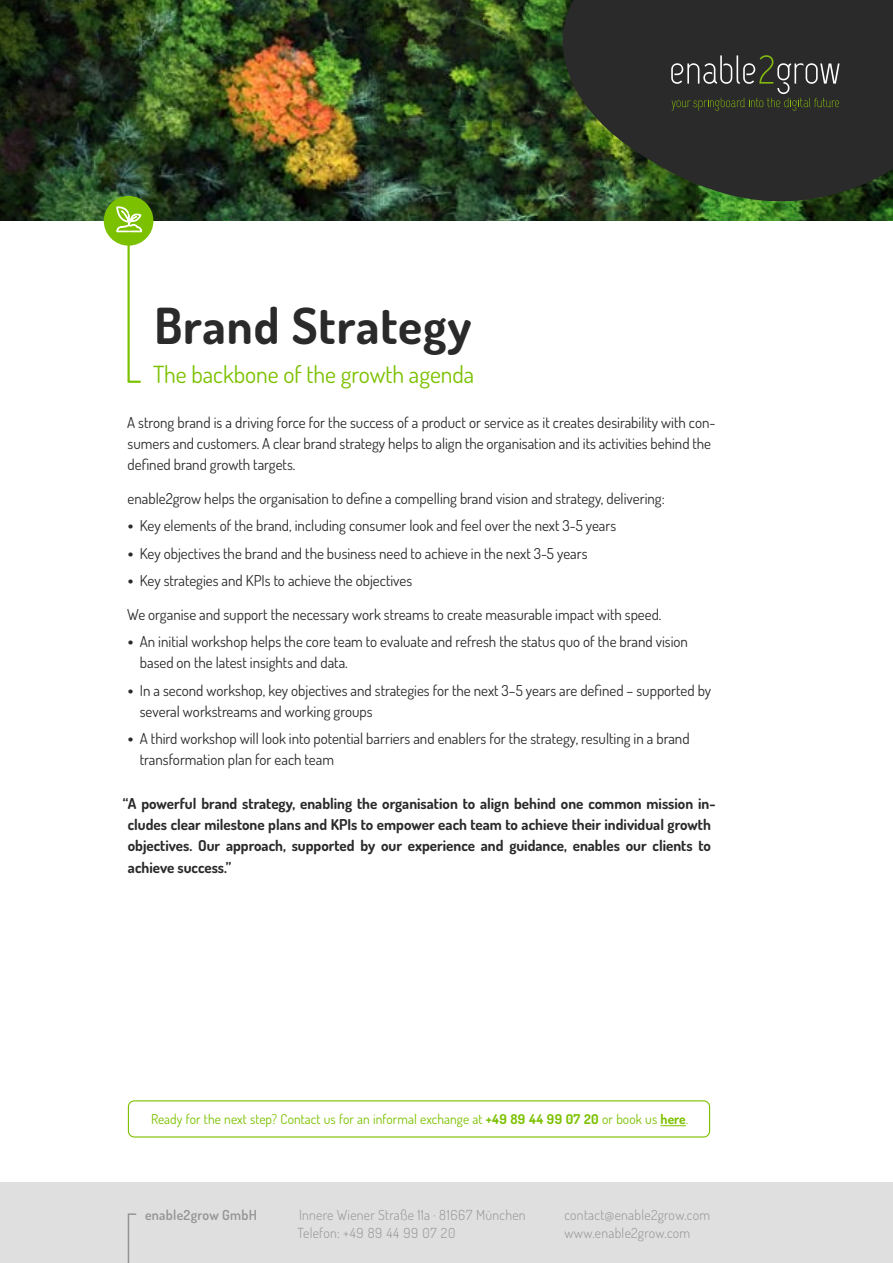
<style>
.page{position:relative;width:893px;height:1263px;background:#fff}
.page>*{position:absolute;margin:0;border:0;box-sizing:border-box;transform-origin:0 0}
.t1{font:700 49.65px "Dosis";letter-spacing:.02em;color:#2a2a2a}
.t2{font:23.7px "Dosis";color:#7cc100}
.t3{font:15px/21px "Dosis";color:#2a2a2a}
.t4{font:700 15px/21px "Dosis";color:#2a2a2a}
.t5{font:300 13.8px/18px "Dosis";letter-spacing:.02em;color:#949494}
.t6{font:600 13.8px "Dosis";letter-spacing:.02em;color:#949494}
.t7{font:13.5px "Dosis";letter-spacing:.005em;color:#7cc100}
.s1{font-weight:800}
.s2{font-weight:700}
</style>
<div class="page">
<img style="left:218px;top:0;width:675px;height:221px">
<img style="left:0;top:0;width:218px;height:221px">
<div style="left:0;top:1182px;width:893px;height:81px;background:#dfdfdf"></div>
<svg style="left:127px;top:1213px;width:10px;height:50px"></svg>
<svg style="left:660px;top:1125px;width:26px;height:1px"></svg>
<div style="left:128px;top:1100px;width:582px;height:37px;border:1px solid #7cc100;border-radius:6px"></div>
<svg style="left:555px;top:0;width:338px;height:218px;background:#2b3426"></svg>
<svg style="left:671px;top:55px;width:169px;height:56px;background:#40423b"></svg>
<div style="left:104px;top:196px;width:49px;height:50px;background:#7cc100;border-radius:50%"></div>
<svg style="left:116px;top:207px;width:26px;height:176px"></svg>
<h1 class="t1" style="left:154px;top:291px;width:318px">Brand Strategy</h1>
<h2 class="t2" style="left:153px;top:358px;width:323px">The backbone of the growth agenda</h2>
<p class="t3" style="left:127px;top:412px;width:590px">A strong brand is a driving force for the success of a product or service as it creates desirability with con&shy;sumers and customers. A clear brand strategy helps to align the organisation and its activities behind the defined brand growth targets.</p>
<p class="t3" style="left:128px;top:487px;width:539px">enable2grow helps the organisation to define a compelling brand vision and strategy, delivering:</p>
<p class="t3" style="left:128px;top:515px;width:490px"><span class="s1">•</span> Key elements of the brand, including consumer look and feel over the next 3-5 years</p>
<p class="t3" style="left:128px;top:542px;width:461px"><span class="s1">•</span> Key objectives the brand and the business need to achieve in the next 3-5 years</p>
<p class="t3" style="left:128px;top:569px;width:286px"><span class="s1">•</span> Key strategies and KPIs to achieve the objectives</p>
<p class="t3" style="left:127px;top:603px;width:536px">We organise and support the necessary work streams to create measurable impact with speed.</p>
<p class="t3" style="left:140px;top:631px;width:550px;text-indent:-12px"><span class="s1">•</span> An initial workshop helps the core team to evaluate and refresh the status quo of the brand vision based on the latest insights and data.</p>
<p class="t3" style="left:140px;top:679px;width:573px;text-indent:-12px"><span class="s1">•</span> In a second workshop, key objectives and strategies for the next 3–5 years are defined – supported by several workstreams and working groups</p>
<p class="t3" style="left:140px;top:727px;width:551px;text-indent:-12px"><span class="s1">•</span> A third workshop will look into potential barriers and enablers for the strategy, resulting in a brand transformation plan for each team</p>
<p class="t4" style="left:128px;top:793px;width:589px;text-indent:-5px">“A powerful brand strategy, enabling the organisation to align behind one common mission in&shy;cludes clear milestone plans and KPIs to empower each team to achieve their individual growth objectives. Our approach, supported by our experience and guidance, enables our clients to achieve success.”</p>
<p class="t7" style="left:151px;top:1110px;width:539px">Ready for the next step? Contact us for an informal exchange at <span class="s2">+49 89 44 99 07 20</span> or book us <span class="s2">here</span>.</p>
<p class="t6" style="left:145px;top:1205px;width:113px">enable2grow GmbH</p>
<p class="t5" style="left:298px;top:1205px;width:230px">Innere Wiener Straße 11a · 81667 München<br>Telefon: +49 89 44 99 07 20</p>
<p class="t5" style="left:564px;top:1205px;width:147px">contact@enable2grow.com www.enable2grow.com</p>
</div>
